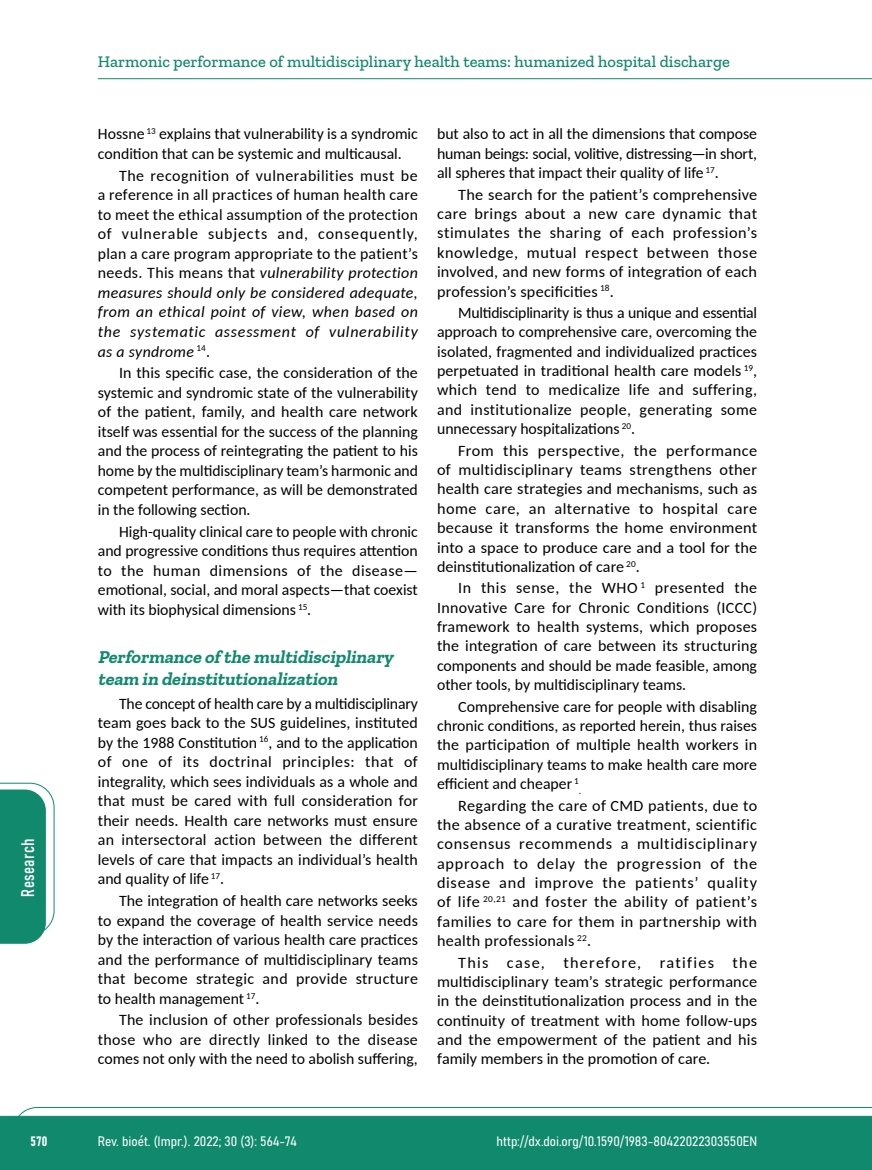
<style>
.page{position:relative;width:872px;height:1170px;background:#fff}
.page>*{position:absolute;margin:0;border:0;box-sizing:border-box;transform-origin:0 0}
.t1{font:italic 700 18px/22.2px "Zilla Slab";color:#108a6e}
.t2{font:18px "Bahnschrift";letter-spacing:.02em;color:#fff}
.t3{font:500 16.5px "Zilla Slab";color:#10896d}
.t4{font:15.75px/19.4px "Carlito";color:#000;text-align:justify}
.t5{font:13.5px "Bahnschrift";color:#fff}
.t6{font:9.15px "Carlito";color:#000}
.s1{font-style:italic}
</style>
<div class="page">
<svg style="left:12px;top:1107px;width:860px;height:62px;background:#2e987f"></svg>
<hr style="left:98px;top:78px;width:774px;height:1px;background:#10896d">
<svg style="left:0;top:782px;width:55px;height:161px"></svg>
<p class="t2" style="left:14px;top:896px;width:59px;rotate:-90deg">Research</p>
<p class="t3" style="left:98px;top:53px;width:634px">Harmonic performance of multidisciplinary health teams: humanized hospital discharge</p>
<p class="t4" style="left:98px;top:124px;width:321px">Hossne <sup>13</sup> explains that vulnerability is a syndromic condition that can be systemic and multicausal.</p>
<p class="t4" style="left:98px;top:165px;width:321px;text-indent:21px">The recognition of vulnerabilities must be a reference in all practices of human health care to meet the ethical assumption of the protection of vulnerable subjects and, consequently, plan a care program appropriate to the patient’s needs. This means that <span class="s1">vulnerability protection measures should only be considered adequate, from an ethical point of view, when based on the systematic assessment of vulnerability as a syndrome</span> <sup>14</sup>.</p>
<p class="t4" style="left:98px;top:362px;width:321px;text-indent:21px">In this specific case, the consideration of the systemic and syndromic state of the vulnerability of the patient, family, and health care network itself was essential for the success of the planning and the process of reintegrating the patient to his home by the multidisciplinary team’s harmonic and competent performance, as will be demonstrated in the following section.</p>
<p class="t4" style="left:98px;top:521px;width:321px;text-indent:21px">High-quality clinical care to people with chronic and progressive conditions thus requires attention to the human dimensions of the disease— emotional, social, and moral aspects—that coexist with its biophysical dimensions <sup>15</sup>.</p>
<p class="t1" style="left:98px;top:645px;width:300px">Performance of the multidisciplinary team in deinstitutionalization</p>
<p class="t4" style="left:98px;top:692px;width:322px;text-indent:21px">The concept of health care by a multidisciplinary team goes back to the SUS guidelines, instituted by the 1988 Constitution <sup>16</sup>, and to the application of one of its doctrinal principles: that of integrality, which sees individuals as a whole and that must be cared with full consideration for their needs. Health care networks must ensure an intersectoral action between the different levels of care that impacts an individual’s health and quality of life <sup>17</sup>.</p>
<p class="t4" style="left:98px;top:890px;width:321px;text-indent:21px">The integration of health care networks seeks to expand the coverage of health service needs by the interaction of various health care practices and the performance of multidisciplinary teams that become strategic and provide structure to health management <sup>17</sup>.</p>
<p class="t4" style="left:98px;top:1009px;width:321px;text-indent:21px">The inclusion of other professionals besides those who are directly linked to the disease comes not only with the need to abolish suffering,</p>
<p class="t4" style="left:437px;top:124px;width:321px">but also to act in all the dimensions that compose human beings: social, volitive, distressing—in short, all spheres that impact their quality of life <sup>17</sup>.</p>
<p class="t4" style="left:437px;top:184px;width:321px;text-indent:21px">The search for the patient’s comprehensive care brings about a new care dynamic that stimulates the sharing of each profession’s knowledge, mutual respect between those involved, and new forms of integration of each profession’s specificities <sup>18</sup>.</p>
<p class="t4" style="left:437px;top:302px;width:321px;text-indent:21px">Multidisciplinarity is thus a unique and essential approach to comprehensive care, overcoming the isolated, fragmented and individualized practices perpetuated in traditional health care models <sup>19</sup>, which tend to medicalize life and suffering, and institutionalize people, generating some unnecessary hospitalizations <sup>20</sup>.</p>
<p class="t4" style="left:437px;top:440px;width:321px;text-indent:21px">From this perspective, the performance of multidisciplinary teams strengthens other health care strategies and mechanisms, such as home care, an alternative to hospital care because it transforms the home environment into a space to produce care and a tool for the deinstitutionalization of care <sup>20</sup>.</p>
<p class="t4" style="left:437px;top:577px;width:322px;text-indent:21px">In this sense, the WHO <sup>1</sup> presented the Innovative Care for Chronic Conditions (ICCC) framework to health systems, which proposes the integration of care between its structuring components and should be made feasible, among other tools, by multidisciplinary teams.</p>
<p class="t4" style="left:437px;top:696px;width:321px;text-indent:21px">Comprehensive care for people with disabling chronic conditions, as reported herein, thus raises the participation of multiple health workers in multidisciplinary teams to make health care more efficient and cheaper <sup>1</sup></p>
<p class="t6" style="left:579px;top:785px;width:4px">.</p>
<p class="t4" style="left:437px;top:794px;width:321px;text-indent:21px">Regarding the care of CMD patients, due to the absence of a curative treatment, scientific consensus recommends a multidisciplinary approach to delay the progression of the disease and improve the patients’ quality of life <sup>20,21</sup> and foster the ability of patient’s families to care for them in partnership with health professionals <sup>22</sup>.</p>
<p class="t4" style="left:437px;top:951px;width:321px;text-indent:21px">This case, therefore, ratifies the multidisciplinary team’s strategic performance in the deinstitutionalization process and in the continuity of treatment with home follow-ups and the empowerment of the patient and his family members in the promotion of care.</p>
<p class="t5" style="left:30px;top:1130px;width:19px">570</p>
<p class="t5" style="left:98px;top:1131px;width:201px">Rev. bioét. (Impr.). 2022; 30 (3): 564-74</p>
<p class="t5" style="left:496px;top:1131px;width:262px">http://dx.doi.org/10.1590/1983-80422022303550EN</p>
</div>
